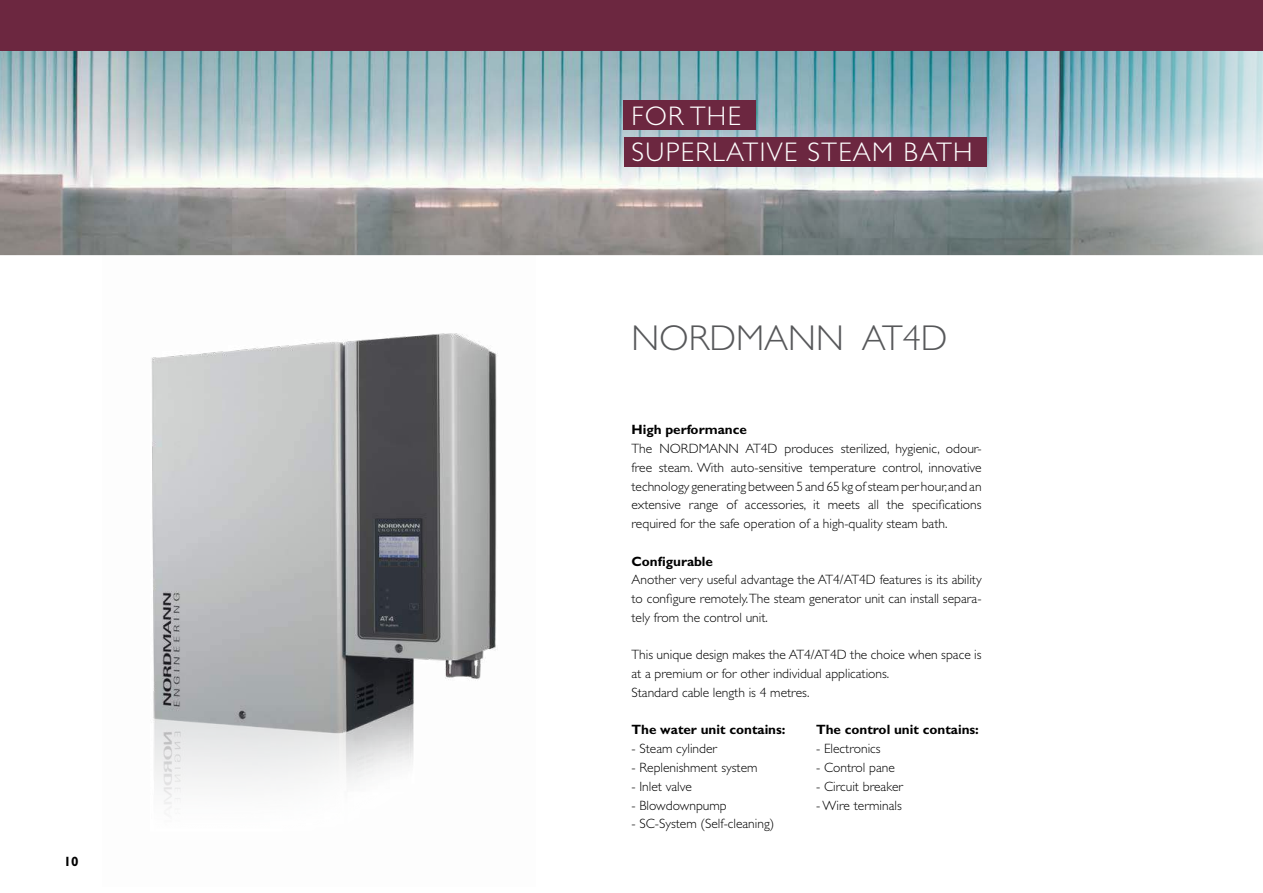
<style>
.page{position:relative;width:1263px;height:893px;background:#fff}
.page>*{position:absolute;margin:0;border:0;box-sizing:border-box;transform-origin:0 0}
.t1{font:300 36px "Gill Sans Std";color:#57585a}
.t2{font:300 27px/36px "Gill Sans Std";letter-spacing:.05em;color:#fff}
.t3{font:300 13.5px/18.8px "Gill Sans Std";color:#000;text-align:justify}
.t4{font:700 13.5px "Gill Sans Std";color:#000}
</style>
<div class="page">
<img style="left:0;top:51px;width:1263px;height:204px">
<img style="left:103px;top:255px;width:433px;height:554px">
<div style="left:623px;top:100px;width:132px;height:30px;background:#6c2740"></div>
<div style="left:624px;top:137px;width:362px;height:30px;background:#6c2740"></div>
<div style="left:0;top:0;width:1263px;height:51px;background:#6c2740"></div>
<p class="t4" style="left:64px;top:853px;width:16px">10</p>
<h2 class="t2" style="left:631px;top:98px;width:343px">FOR THE<br>SUPERLATIVE STEAM BATH</h2>
<h1 class="t1" style="left:631px;top:318px;width:317px">NORDMANN AT4D</h1>
<p class="t4" style="left:631px;top:422px;width:117px">High performance</p>
<p class="t3" style="left:631px;top:439px;width:352px">The NORDMANN AT4D produces sterilized, hygienic, odour&shy;free steam. With auto-sensitive temperature control, innovative technology generating between 5 and 65 kg of steam per hour, and an extensive range of accessories, it meets all the specifications required for the safe operation of a high-quality steam bath.</p>
<p class="t4" style="left:631px;top:553px;width:83px">Configurable</p>
<p class="t3" style="left:631px;top:571px;width:352px">Another very useful advantage the AT4/AT4D features is its ability to configure remotely. The steam generator unit can install separa&shy;tely from the control unit.</p>
<p class="t3" style="left:631px;top:646px;width:352px;text-align:left">This unique design makes the AT4/AT4D the choice when space is at a premium or for other individual applications.<br>Standard cable length is 4 metres.</p>
<p class="t4" style="left:631px;top:722px;width:156px">The water unit contains:</p>
<p class="t4" style="left:816px;top:722px;width:164px">The control unit contains:</p>
<p class="t3" style="left:631px;top:739px;width:87px">- Steam cylinder</p>
<p class="t3" style="left:816px;top:739px;width:66px">- Electronics</p>
<p class="t3" style="left:631px;top:758px;width:128px">- Replenishment system</p>
<p class="t3" style="left:816px;top:758px;width:80px">- Control pane</p>
<p class="t3" style="left:631px;top:777px;width:62px">- Inlet valve</p>
<p class="t3" style="left:816px;top:777px;width:88px">- Circuit breaker</p>
<p class="t3" style="left:631px;top:796px;width:97px">- Blowdownpump</p>
<p class="t3" style="left:816px;top:796px;width:87px">- Wire terminals</p>
<p class="t3" style="left:631px;top:814px;width:144px">- SC-System (Self-cleaning)</p>
</div>
